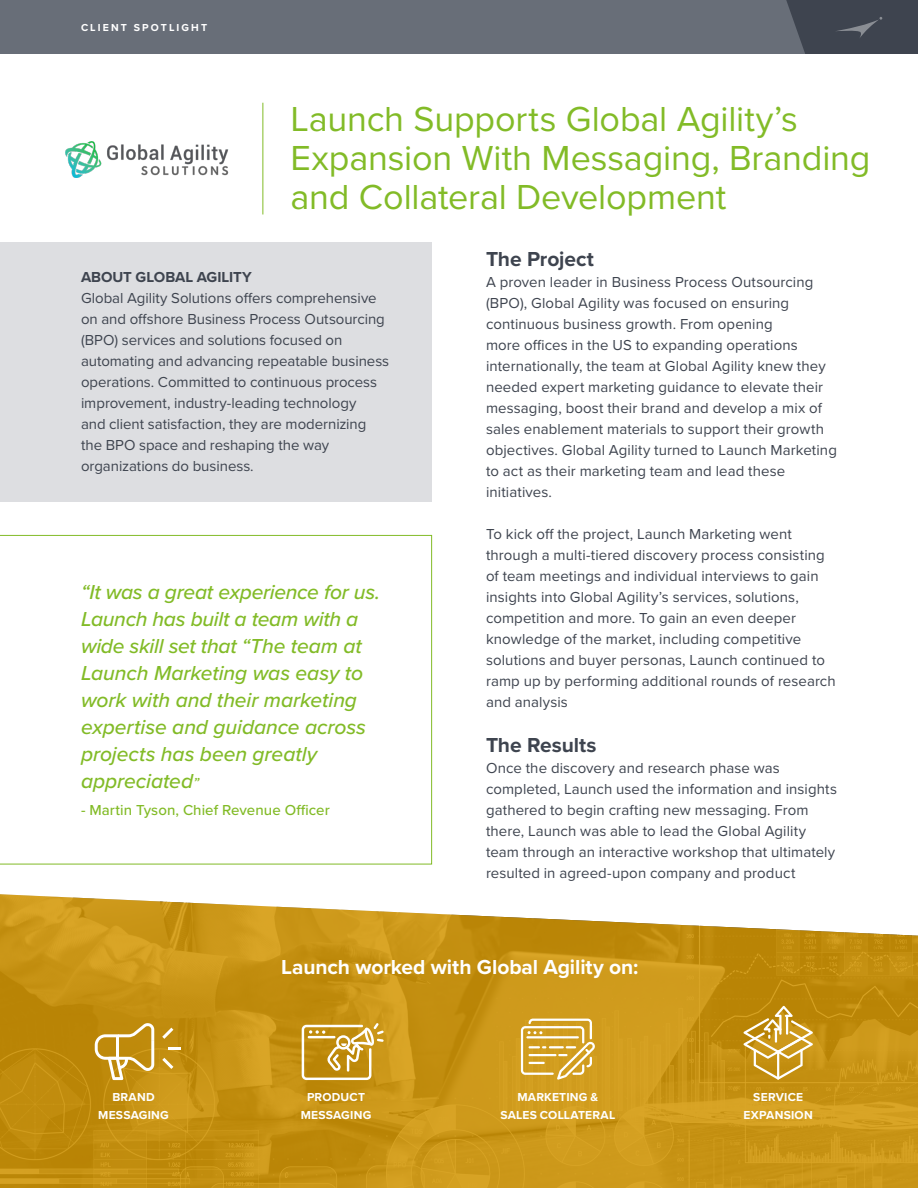
<style>
.page{position:relative;width:918px;height:1188px;background:#fff}
.page>*{position:absolute;margin:0;border:0;box-sizing:border-box;transform-origin:0 0}
.t1{font:36px/39px "Proxima Nova";letter-spacing:-.005em;color:#82bb27}
.t2{font:italic 500 21px/27px "Proxima Nova";letter-spacing:-.005em;color:#82bb27}
.t3{font:700 21px "Proxima Nova";letter-spacing:-.005em;color:#fff}
.t4{font:700 21px "Proxima Nova";letter-spacing:-.005em;color:#3e444f}
.t5{font:15px/21px "Proxima Nova";letter-spacing:.005em;color:#3e444f}
.t6{font:500 15px "Proxima Nova";letter-spacing:.005em;color:#82bb27}
.t7{font:700 15px "Proxima Nova";letter-spacing:-.005em;color:#3e444f}
.t8{font:700 12px "Proxima Nova";letter-spacing:.02em;color:#fff}
.t9{font:700 10.5px "Proxima Nova";letter-spacing:.2em;color:#fff}
.s1{font-size:15px}
</style>
<div class="page">
<div style="left:0;top:0;width:918px;height:54px;background:#686e78"></div>
<svg style="left:786px;top:0;width:132px;height:54px;background:#424853"></svg>
<div style="left:0;top:243px;width:432px;height:259px;background:#dddee1"></div>
<svg style="left:0;top:894px;width:918px;height:294px;background:#cb9b26"></svg>
<hr style="left:262px;top:103px;width:1px;height:111px;background:#82bb27">
<img style="left:66px;top:142px;width:163px;height:36px">
<svg style="left:0;top:535px;width:432px;height:329px"></svg>
<svg style="left:744px;top:1006px;width:69px;height:74px;background:#cfa540"></svg>
<svg style="left:521px;top:1019px;width:74px;height:61px"></svg>
<svg style="left:302px;top:1023px;width:82px;height:57px"></svg>
<svg style="left:95px;top:1023px;width:59px;height:57px"></svg>
<svg style="left:168px;top:1047px;width:13px;height:3px"></svg>
<svg style="left:162px;top:1028px;width:11px;height:11px"></svg>
<svg style="left:162px;top:1058px;width:11px;height:11px"></svg>
<p class="t9" style="left:81px;top:19px;width:128px">CLIENT SPOTLIGHT</p>
<p class="t1" style="left:291px;top:98px;width:582px">Launch Supports Global Agility’s<br>Expansion With Messaging, Branding and Collateral Development</p>
<p class="t7" style="left:81px;top:266px;width:172px">ABOUT GLOBAL AGILITY</p>
<p class="t5" style="left:81px;top:287px;width:310px">Global Agility Solutions offers comprehensive on and offshore Business Process Outsourcing (BPO) services and solutions focused on automating and advancing repeatable business operations. Committed to continuous process improvement, industry-leading technology<br>and client satisfaction, they are modernizing the BPO space and reshaping the way organizations do business.</p>
<p class="t2" style="left:81px;top:578px;width:301px">“It was a great experience for us.<br>Launch has built a team with a wide skill set that “The team at<br>Launch Marketing was easy to work with and their marketing expertise and guidance across projects has been greatly appreciated<span class="s1">”</span></p>
<p class="t6" style="left:81px;top:799px;width:250px">- Martin Tyson, Chief Revenue Officer</p>
<p class="t4" style="left:486px;top:244px;width:109px">The Project</p>
<p class="t5" style="left:486px;top:271px;width:352px">A proven leader in Business Process Outsourcing (BPO), Global Agility was focused on ensuring continuous business growth. From opening<br>more offices in the US to expanding operations internationally, the team at Global Agility knew they needed expert marketing guidance to elevate their messaging, boost their brand and develop a mix of sales enablement materials to support their growth objectives. Global Agility turned to Launch Marketing to act as their marketing team and lead these initiatives.</p>
<p class="t5" style="left:486px;top:523px;width:351px">To kick off the project, Launch Marketing went through a multi-tiered discovery process consisting of team meetings and individual interviews to gain insights into Global Agility’s services, solutions, competition and more. To gain an even deeper knowledge of the market, including competitive solutions and buyer personas, Launch continued to ramp up by performing additional rounds of research and analysis</p>
<p class="t4" style="left:486px;top:730px;width:112px">The Results</p>
<p class="t5" style="left:486px;top:757px;width:353px">Once the discovery and research phase was completed, Launch used the information and insights gathered to begin crafting new messaging. From there, Launch was able to lead the Global Agility team through an interactive workshop that ultimately resulted in agreed-upon company and product</p>
<p class="t8" style="left:112px;top:1088px;width:44px">BRAND</p>
<p class="t8" style="left:98px;top:1106px;width:72px">MESSAGING</p>
<p class="t3" style="left:281px;top:952px;width:359px">Launch worked with Global Agility on:</p>
<p class="t8" style="left:307px;top:1088px;width:59px">PRODUCT</p>
<p class="t8" style="left:301px;top:1106px;width:72px">MESSAGING</p>
<p class="t8" style="left:517px;top:1088px;width:82px">MARKETING &amp;</p>
<p class="t8" style="left:500px;top:1106px;width:116px">SALES COLLATERAL</p>
<p class="t8" style="left:753px;top:1088px;width:51px">SERVICE</p>
<p class="t8" style="left:744px;top:1106px;width:71px">EXPANSION</p>
</div>
